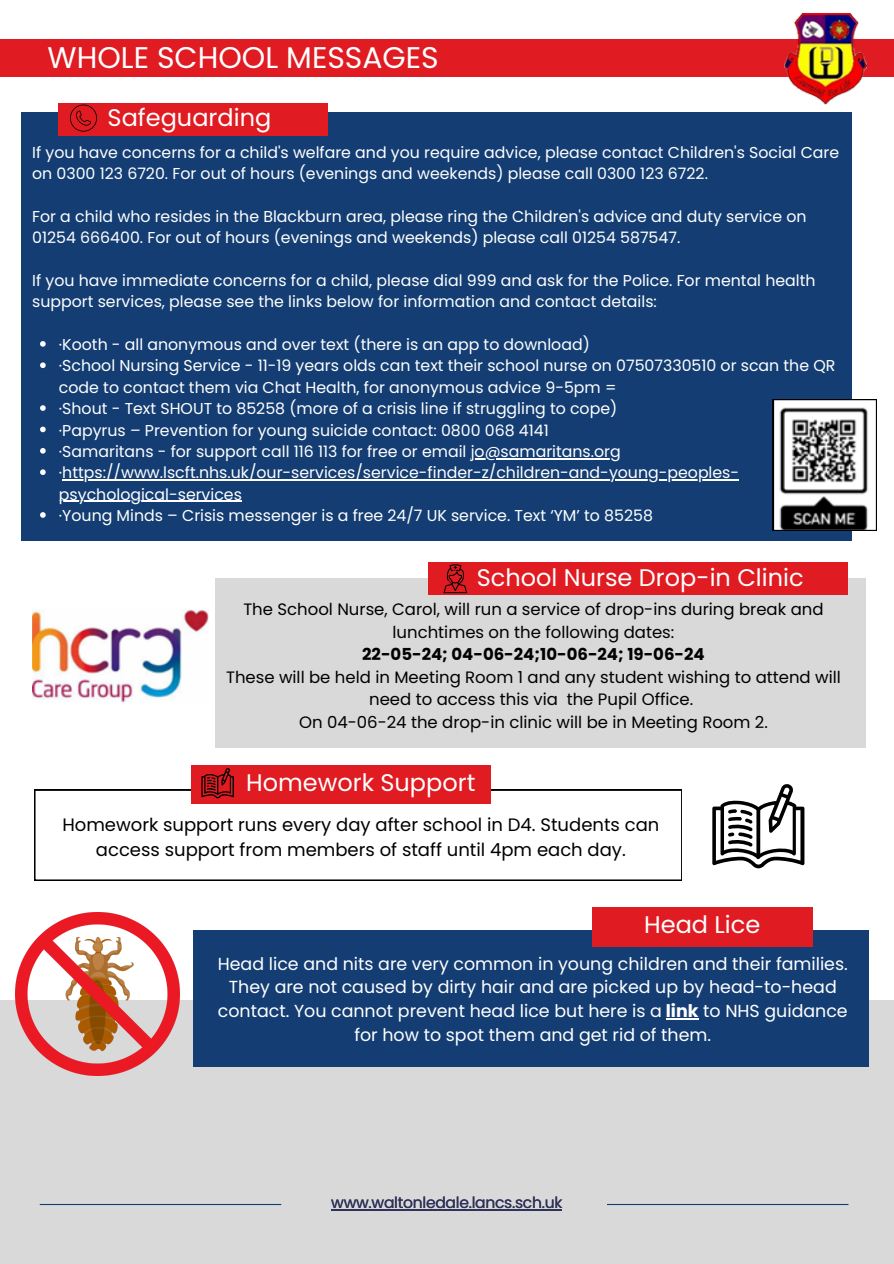
<style>
.page{position:relative;width:894px;height:1264px;background:#fff}
.page>*{position:absolute;margin:0;border:0;box-sizing:border-box;transform-origin:0 0}
.t1{font:29.85px "Poppins";color:#fff}
.t2{font:24px "Poppins";color:#fff}
.t3{font:18px/24.8px "Poppins";color:#000;text-align:center}
.t4{font:17.4px/23.7px "Poppins";color:#fff;text-align:center}
.t5{font:16.5px/22.5px "Poppins";color:#000;text-align:center}
.t6{font:15.75px/21.3px "Poppins";color:#fff}
.t7{font:15.6px "Poppins";letter-spacing:-.02em;color:#303358}
.s1{font-weight:700}
</style>
<div class="page">
<div style="left:21px;top:113px;width:830px;height:428px;background:#143e73"></div>
<div style="left:215px;top:578px;width:650px;height:170px;background:#d9d9d9"></div>
<div style="left:0;top:1000px;width:893px;height:263px;background:#d9d9d9"></div>
<hr style="left:606px;top:1203px;width:242px;height:1px;background:#143e73">
<hr style="left:40px;top:1203px;width:241px;height:1px;background:#143e73">
<div style="left:0;top:39px;width:893px;height:38px;background:#e01b22"></div>
<div style="left:59px;top:103px;width:269px;height:32px;background:#e01b22"></div>
<div style="left:428px;top:562px;width:420px;height:33px;background:#e01b22"></div>
<img style="left:784px;top:13px;width:82px;height:91px">
<svg style="left:772px;top:399px;width:104px;height:132px;background:#999"></svg>
<img style="left:32px;top:609px;width:177px;height:94px">
<svg style="left:34px;top:789px;width:647px;height:91px"></svg>
<div style="left:191px;top:765px;width:299px;height:38px;background:#e01b22"></div>
<svg style="left:443px;top:564px;width:24px;height:29px"></svg>
<svg style="left:70px;top:105px;width:27px;height:27px"></svg>
<svg style="left:712px;top:784px;width:92px;height:84px"></svg>
<svg style="left:40px;top:341px;width:6px;height:6px"></svg>
<svg style="left:40px;top:362px;width:6px;height:6px"></svg>
<svg style="left:40px;top:405px;width:6px;height:6px"></svg>
<svg style="left:40px;top:426px;width:6px;height:6px"></svg>
<svg style="left:40px;top:448px;width:6px;height:5px"></svg>
<hr style="left:470px;top:458px;width:150px;height:1px;background:#fff">
<svg style="left:40px;top:469px;width:6px;height:6px"></svg>
<hr style="left:62px;top:479px;width:677px;height:1px;background:#fff">
<hr style="left:59px;top:501px;width:183px;height:1px;background:#fff">
<svg style="left:40px;top:512px;width:6px;height:6px"></svg>
<hr style="left:331px;top:1209px;width:231px;height:1px;background:#303358">
<div style="left:193px;top:930px;width:676px;height:136px;background:#143e73"></div>
<div style="left:591px;top:907px;width:221px;height:40px;background:#e01b22"></div>
<img style="left:16px;top:912px;width:163px;height:163px">
<hr style="left:665px;top:1018px;width:33px;height:1px;background:#fff">
<svg style="left:201px;top:768px;width:33px;height:30px"></svg>
<p class="t1" style="left:47px;top:37px;width:392px">WHOLE SCHOOL MESSAGES</p>
<h3 class="t2" style="left:108px;top:101px;width:165px">Safeguarding</h3>
<p class="t6" style="left:32px;top:141px;width:808px">If you have concerns for a child's welfare and you require advice, please contact Children's Social Care on 0300 123 6720. For out of hours (evenings and weekends) please call 0300 123 6722.</p>
<p class="t6" style="left:32px;top:205px;width:775px">For a child who resides in the Blackburn area, please ring the Children's advice and duty service on<br>01254 666400. For out of hours (evenings and weekends) please call 01254 587547.</p>
<p class="t6" style="left:32px;top:270px;width:784px">If you have immediate concerns for a child, please dial 999 and ask for the Police. For mental health support services, please see the links below for information and contact details:</p>
<p class="t6" style="left:59px;top:334px;width:532px">·Kooth - all anonymous and over text (there is an app to download)</p>
<p class="t6" style="left:59px;top:355px;width:777px">·School Nursing Service - 11-19 years olds can text their school nurse on 07507330510 or scan the QR code to contact them via Chat Health, for anonymous advice 9-5pm =</p>
<p class="t6" style="left:59px;top:398px;width:559px">·Shout - Text SHOUT to 85258 (more of a crisis line if struggling to cope)</p>
<p class="t6" style="left:59px;top:419px;width:491px">·Papyrus – Prevention for young suicide contact: 0800 068 4141</p>
<p class="t6" style="left:59px;top:441px;width:563px">·Samaritans - for support call 116 113 for free or email jo@samaritans.org</p>
<p class="t6" style="left:59px;top:462px;width:681px">·https://www.lscft.nhs.uk/our-services/service-finder-z/children-and-young-peoples-</p>
<h2 class="t6" style="left:59px;top:483px;width:595px">psychological-services<br>·Young Minds – Crisis messenger is a free 24/7 UK service. Text ‘YM’ to 85258</h2>
<p class="t2" style="left:476px;top:561px;width:328px">School Nurse Drop-in Clinic</p>
<p class="t5" style="left:226px;top:598px;width:616px">The School Nurse, Carol, will run a service of drop-ins during break and lunchtimes on the following dates:<br><span class="s1">22-05-24; 04-06-24;10-06-24; 19-06-24<br></span>These will be held in Meeting Room 1 and any student wishing to attend will need to access this via the Pupil Office.<br>On 04-06-24 the drop-in clinic will be in Meeting Room 2.</p>
<p class="t2" style="left:246px;top:766px;width:231px">Homework Support</p>
<h2 class="t3" style="left:62px;top:812px;width:598px">Homework support runs every day after school in D4. Students can access support from members of staff until 4pm each day.</h2>
<p class="t2" style="left:644px;top:908px;width:118px">Head Lice</p>
<h2 class="t4" style="left:218px;top:951px;width:631px">Head lice and nits are very common in young children and their families.<br>They are not caused by dirty hair and are picked up by head-to-head contact. You cannot prevent head lice but here is a <span class="s1">link</span> to NHS guidance for how to spot them and get rid of them.</h2>
<p class="t7" style="left:331px;top:1191px;width:232px">www.waltonledale.lancs.sch.uk</p>
</div>
